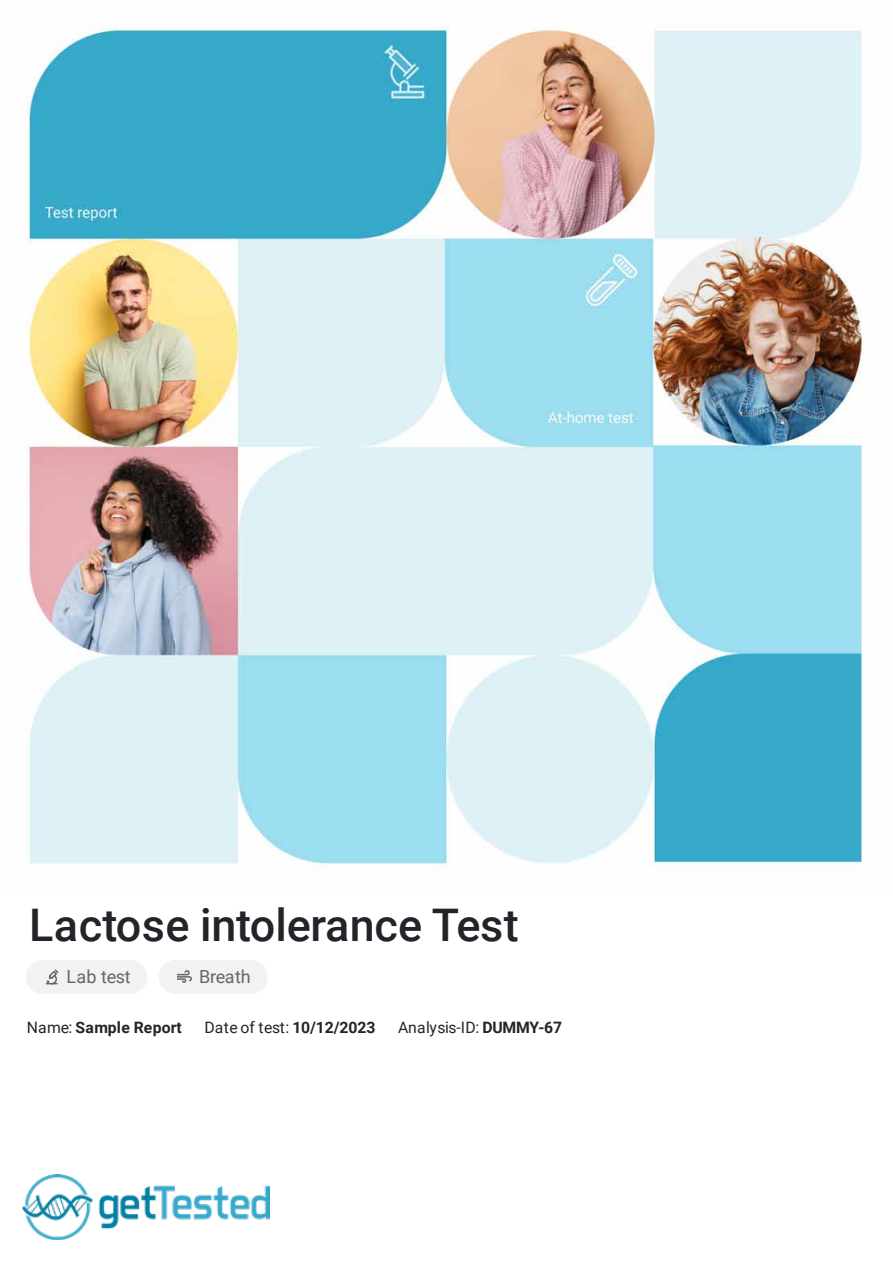
<style>
.page{position:relative;width:893px;height:1263px;background:#fff}
.page>*{position:absolute;margin:0;border:0;box-sizing:border-box;transform-origin:0 0}
.t1{font:500 45px "Roboto";letter-spacing:-.005em;color:#212529}
.t2{font:18px "Roboto";letter-spacing:-.015em;color:#666}
.t3{font:15.75px "Roboto";color:#212529}
.t4{font:700 15.75px "Roboto";letter-spacing:.01em;color:#212529}
.s1{font-weight:400}
.s2{font-weight:700}
</style>
<div class="page">
<img style="left:26px;top:26px;width:836px;height:841px">
<svg style="left:26px;top:960px;width:121px;height:33px"></svg>
<svg style="left:159px;top:960px;width:108px;height:33px"></svg>
<img style="left:22px;top:1175px;width:248px;height:65px">
<h1 class="t1" style="left:29px;top:893px;width:491px">Lactose intolerance Test</h1>
<p class="t2" style="left:66px;top:963px;width:66px">Lab test</p>
<p class="t2" style="left:199px;top:963px;width:53px">Breath</p>
<p class="t4" style="left:27px;top:1016px;width:156px"><span class="s1">Name:</span> Sample Report</p>
<p class="t3" style="left:205px;top:1016px;width:172px">Date of test: <span class="s2">10/12/2023</span></p>
<p class="t3" style="left:398px;top:1016px;width:166px">Analysis-ID: <span class="s2">DUMMY-67</span></p>
</div>
